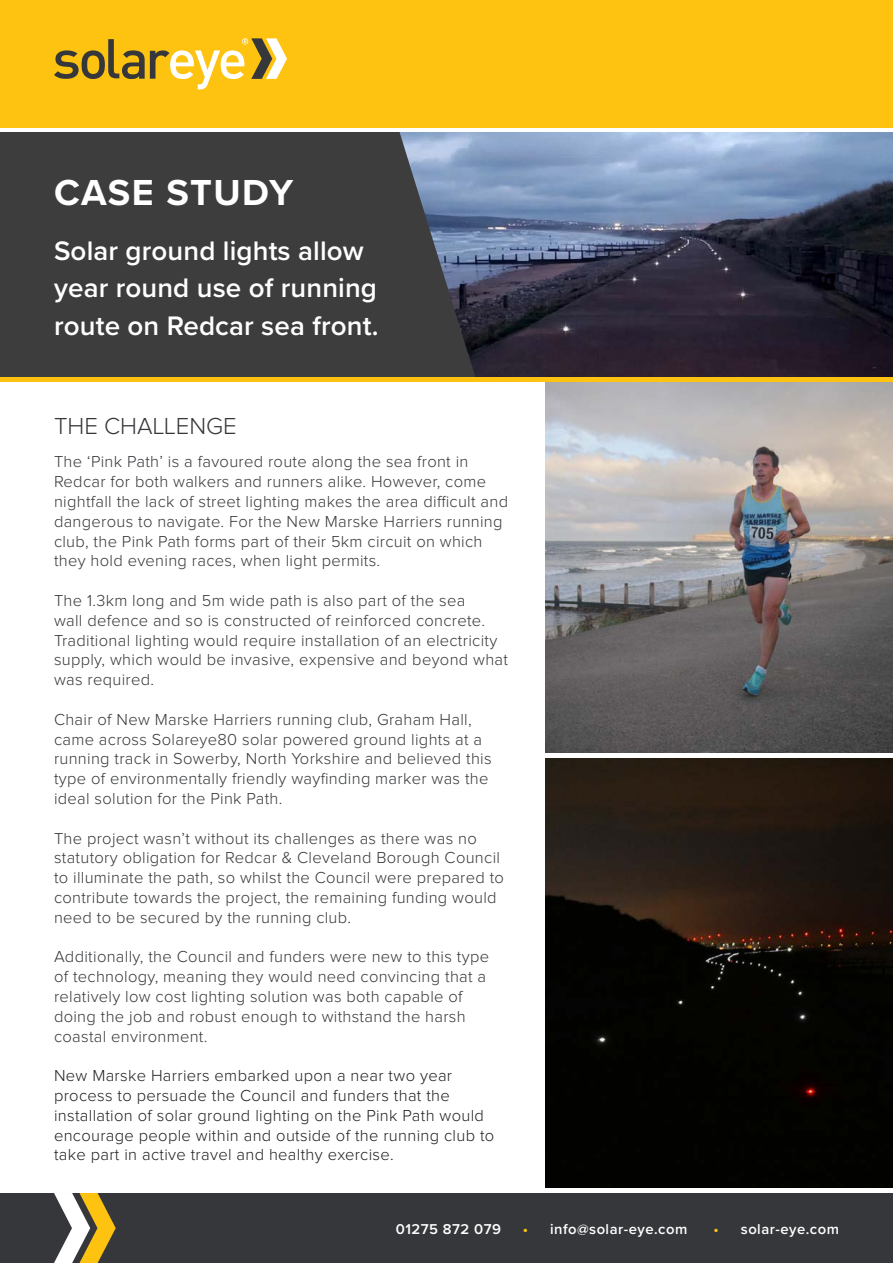
<style>
.page{position:relative;width:893px;height:1263px;background:#fff}
.page>*{position:absolute;margin:0;border:0;box-sizing:border-box;transform-origin:0 0}
.t1{font:700 37.5px "Proxima Nova";letter-spacing:.035em;color:#fff}
.t2{font:600 27.75px/37.5px "Proxima Nova";letter-spacing:.005em;color:#fff}
.t3{font:300 24px "Proxima Nova";color:#35373a}
.t4{font:300 16.5px/19.8px "Proxima Nova";letter-spacing:.02em;color:#35373a}
.t5{font:300 16.5px/19.8px "Proxima Nova";letter-spacing:.02em;color:#231f20}
.t6{font:600 14.85px "Proxima Nova";letter-spacing:.035em;color:#fff}
.s1{color:#231f20}
.s2{color:#fec210}
</style>
<div class="page">
<div style="left:0;top:1193px;width:893px;height:70px;background:#35373a"></div>
<img style="left:476px;top:132px;width:417px;height:246px">
<img style="left:545px;top:382px;width:348px;height:371px">
<svg style="left:0;top:132px;width:476px;height:246px;background:#424345"></svg>
<div style="left:0;top:0;width:893px;height:128px;background:#fec210"></div>
<svg style="left:54px;top:38px;width:233px;height:51px"></svg>
<img style="left:545px;top:758px;width:348px;height:430px">
<hr style="left:0;top:378px;width:893px;height:4px;background:#fec210">
<svg style="left:54px;top:1193px;width:62px;height:70px"></svg>
<p class="t1" style="left:54px;top:164px;width:241px">CASE STUDY</p>
<p class="t2" style="left:54px;top:231px;width:326px">Solar ground lights allow year round use of running route on Redcar sea front.</p>
<p class="t3" style="left:54px;top:415px;width:184px">THE CHALLENGE</p>
<p class="t4" style="left:54px;top:453px;width:456px">The ‘Pink Path’ is a favoured route along the sea front in Redcar for both walkers and runners alike. However, come nightfall the lack of street lighting makes the area difficult and dangerous to navigate. For the New Marske Harriers running club, the Pink Path forms part of their 5km circuit on which they hold evening races, when light permits.</p>
<p class="t4" style="left:54px;top:591px;width:456px">The 1.3km long and 5m wide path is also part of the sea<br>wall defence and so is constructed of reinforced concrete.<br>Traditional lighting would require installation of an electricity supply, which would be invasive, expensive and beyond what was required.</p>
<p class="t4" style="left:54px;top:710px;width:439px">Chair of New Marske Harriers running club, Graham Hall, came across Solareye80 solar powered ground lights at a running track in Sowerby, North Yorkshire and believed this type of environmentally friendly wayfinding marker was the ideal solution for the Pink Path.</p>
<p class="t4" style="left:54px;top:829px;width:452px">The project wasn’t without its challenges as there was no statutory obligation for Redcar &amp; Cleveland Borough Council to illuminate the path, so whilst the Council were prepared to contribute towards the project, the remaining funding would need to be secured by the running club<span class="s1">.</span></p>
<p class="t4" style="left:54px;top:948px;width:436px">Additionally, the Council and funders were new to this type of technology, meaning they would need convincing that a relatively low cost lighting solution was both capable of doing the job and robust enough to withstand the harsh coastal environment.</p>
<p class="t5" style="left:54px;top:1066px;width:442px">New Marske Harriers embarked upon a near two year process to persuade the Council and funders that the installation of solar ground lighting on the Pink Path would encourage people within and outside of the running club to take part in active travel and healthy exercise.</p>
<p class="t6" style="left:396px;top:1218px;width:107px">01275 872 079</p>
<p class="t6" style="left:523px;top:1218px;width:166px"><span class="s2">•</span> info@solar-eye.com</p>
<p class="t6" style="left:714px;top:1218px;width:127px"><span class="s2">•</span> solar-eye.com</p>
</div>
